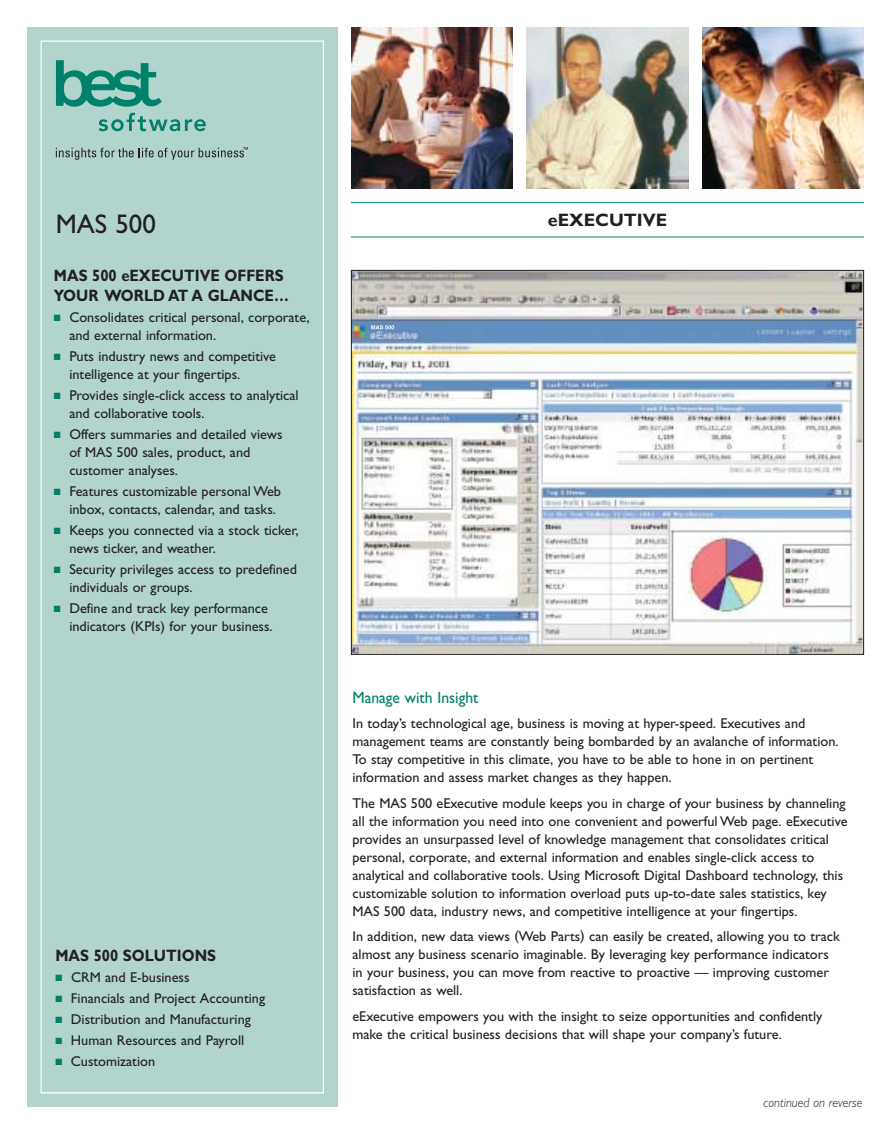
<style>
.page{position:relative;width:891px;height:1134px;background:#fff}
.page>*{position:absolute;margin:0;border:0;box-sizing:border-box;transform-origin:0 0}
.t1{font:27px "Gill Sans";color:#231f20}
.t2{font:700 18px "Gill Sans";color:#231f20}
.t3{font:700 16.5px/19.8px "Gill Sans";color:#231f20;scale:.9 1}
.t4{font:16.5px "Gill Sans";color:#008066;scale:.95 1}
.t5{font:14.25px/18px "Gill Sans";color:#231f20}
.t6{font:italic 300 13.5px "Gill Sans";color:#231f20;scale:.95 1}
.s1{color:#008066}
</style>
<div class="page">
<div style="left:27px;top:27px;width:311px;height:1080px;background:#b1d4cc"></div>
<img style="left:351px;top:27px;width:162px;height:162px">
<img style="left:526px;top:27px;width:162px;height:162px">
<img style="left:702px;top:27px;width:162px;height:162px">
<svg style="left:56px;top:60px;width:106px;height:47px"></svg>
<svg style="left:99px;top:113px;width:107px;height:18px"></svg>
<svg style="left:56px;top:147px;width:192px;height:13px"></svg>
<hr style="left:351px;top:202px;width:513px;height:1px;background:#289b88">
<hr style="left:351px;top:236px;width:513px;height:2px;background:#289b88">
<img style="left:353px;top:272px;width:509px;height:381px">
<img style="left:371px;top:325px;width:23px;height:4px">
<h1 class="t1" style="left:56px;top:215px;width:102px">MAS 500</h1>
<p class="t3" style="left:54px;top:268px;width:262px">MAS 500 eEXECUTIVE OFFERS<br>YOUR WORLD AT A GLANCE…</p>
<p class="t5" style="left:69px;top:310px;width:242px;text-indent:-15px"><span class="s1">■</span> Consolidates critical personal, corporate, and external information.</p>
<p class="t5" style="left:69px;top:349px;width:208px;text-indent:-15px"><span class="s1">■</span> Puts industry news and competitive intelligence at your fingertips.</p>
<p class="t5" style="left:69px;top:388px;width:231px;text-indent:-15px"><span class="s1">■</span> Provides single-click access to analytical and collaborative tools.</p>
<p class="t5" style="left:69px;top:427px;width:215px;text-indent:-15px"><span class="s1">■</span> Offers summaries and detailed views of MAS 500 sales, product, and customer analyses.</p>
<p class="t5" style="left:69px;top:484px;width:213px;text-indent:-15px"><span class="s1">■</span> Features customizable personal Web inbox, contacts, calendar, and tasks.</p>
<p class="t5" style="left:69px;top:523px;width:231px;text-indent:-15px"><span class="s1">■</span> Keeps you connected via a stock ticker, news ticker, and weather.</p>
<p class="t5" style="left:69px;top:562px;width:229px;text-indent:-15px"><span class="s1">■</span> Security privileges access to predefined individuals or groups.</p>
<p class="t5" style="left:69px;top:601px;width:205px;text-indent:-15px"><span class="s1">■</span> Define and track key performance indicators (KPIs) for your business.</p>
<p class="t3" style="left:56px;top:947px;width:180px">MAS 500 SOLUTIONS</p>
<p class="t5" style="left:56px;top:970px;width:136px"><span class="s1">■</span> CRM and E-business</p>
<p class="t5" style="left:56px;top:991px;width:211px"><span class="s1">■</span> Financials and Project Accounting</p>
<p class="t5" style="left:56px;top:1012px;width:197px"><span class="s1">■</span> Distribution and Manufacturing</p>
<p class="t5" style="left:56px;top:1033px;width:190px"><span class="s1">■</span> Human Resources and Payroll</p>
<p class="t5" style="left:56px;top:1054px;width:101px"><span class="s1">■</span> Customization</p>
<p class="t2" style="left:548px;top:213px;width:121px">eEXECUTIVE</p>
<p class="t4" style="left:352px;top:692px;width:134px">Manage with Insight</p>
<p class="t5" style="left:352px;top:716px;width:488px">In today’s technological age, business is moving at hyper-speed. Executives and management teams are constantly being bombarded by an avalanche of information.<br>To stay competitive in this climate, you have to be able to hone in on pertinent information and assess market changes as they happen.</p>
<p class="t5" style="left:352px;top:796px;width:497px">The MAS 500 eExecutive module keeps you in charge of your business by channeling all the information you need into one convenient and powerful Web page. eExecutive provides an unsurpassed level of knowledge management that consolidates critical personal, corporate, and external information and enables single-click access to analytical and collaborative tools. Using Microsoft Digital Dashboard technology, this customizable solution to information overload puts up-to-date sales statistics, key MAS 500 data, industry news, and competitive intelligence at your fingertips.</p>
<p class="t5" style="left:352px;top:929px;width:489px">In addition, new data views (Web Parts) can easily be created, allowing you to track almost any business scenario imaginable. By leveraging key performance indicators in your business, you can move from reactive to proactive — improving customer satisfaction as well.</p>
<p class="t5" style="left:352px;top:1009px;width:471px">eExecutive empowers you with the insight to seize opportunities and confidently make the critical business decisions that will shape your company’s future.</p>
<p class="t6" style="left:764px;top:1098px;width:106px">continued on reverse</p>
</div>
